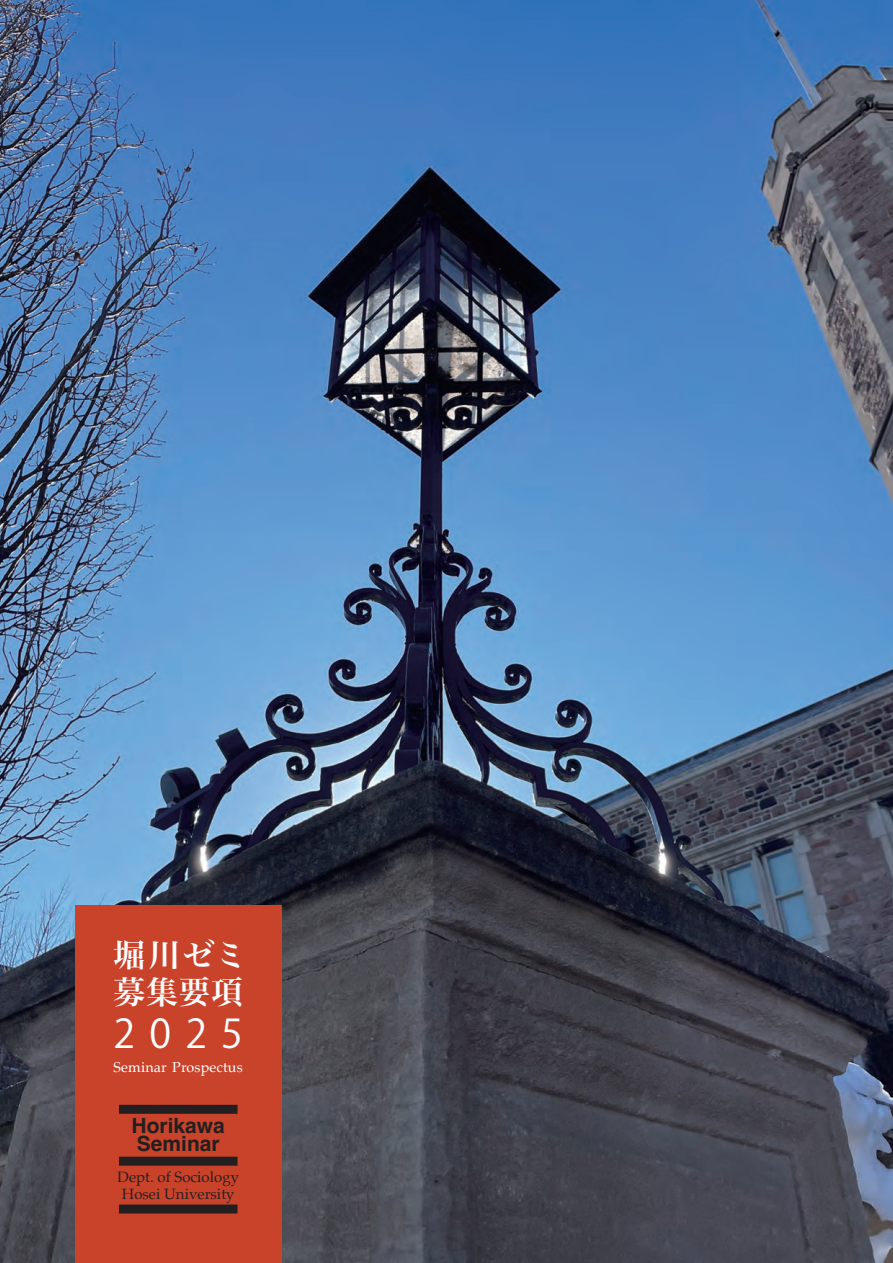
<style>
.page{position:relative;width:893px;height:1263px;background:#fff}
.page>*{position:absolute;margin:0;border:0;box-sizing:border-box;transform-origin:0 0}
.t1{font:39.3px "Koz Go Pr 6 N";color:#fff}
.t2{font:31.95px/37.2px "Hira Min Pro W6";letter-spacing:.02em;color:#fff}
.t3{font:700 21px/17.7px "Helvetica";color:#231f20}
.t4{font:15px/17.7px "Palatino";color:#231f20;text-align:center}
.t5{font:14.4px "Palatino";letter-spacing:.01em;color:#fff}
</style>
<div class="page">
<img style="left:0;top:0;width:893px;height:1263px">
<div style="left:75px;top:906px;width:206px;height:357px;background:#c9432b"></div>
<div style="left:119px;top:1157px;width:119px;height:9px;background:#231f20"></div>
<div style="left:119px;top:1105px;width:119px;height:9px;background:#231f20"></div>
<div style="left:119px;top:1204px;width:119px;height:9px;background:#231f20"></div>
<h2 class="t2" style="left:114px;top:934px;width:134px">堀川ゼミ募集要項</h2>
<h1 class="t1" style="left:114px;top:1011px;width:131px">2025</h1>
<p class="t5" style="left:114px;top:1055px;width:131px">Seminar Prospectus</p>
<h3 class="t3" style="left:132px;top:1119px;width:95px">Horikawa<br>Seminar</h3>
<p class="t4" style="left:117px;top:1167px;width:123px">Dept. of Sociology<br>Hosei University</p>
</div>
